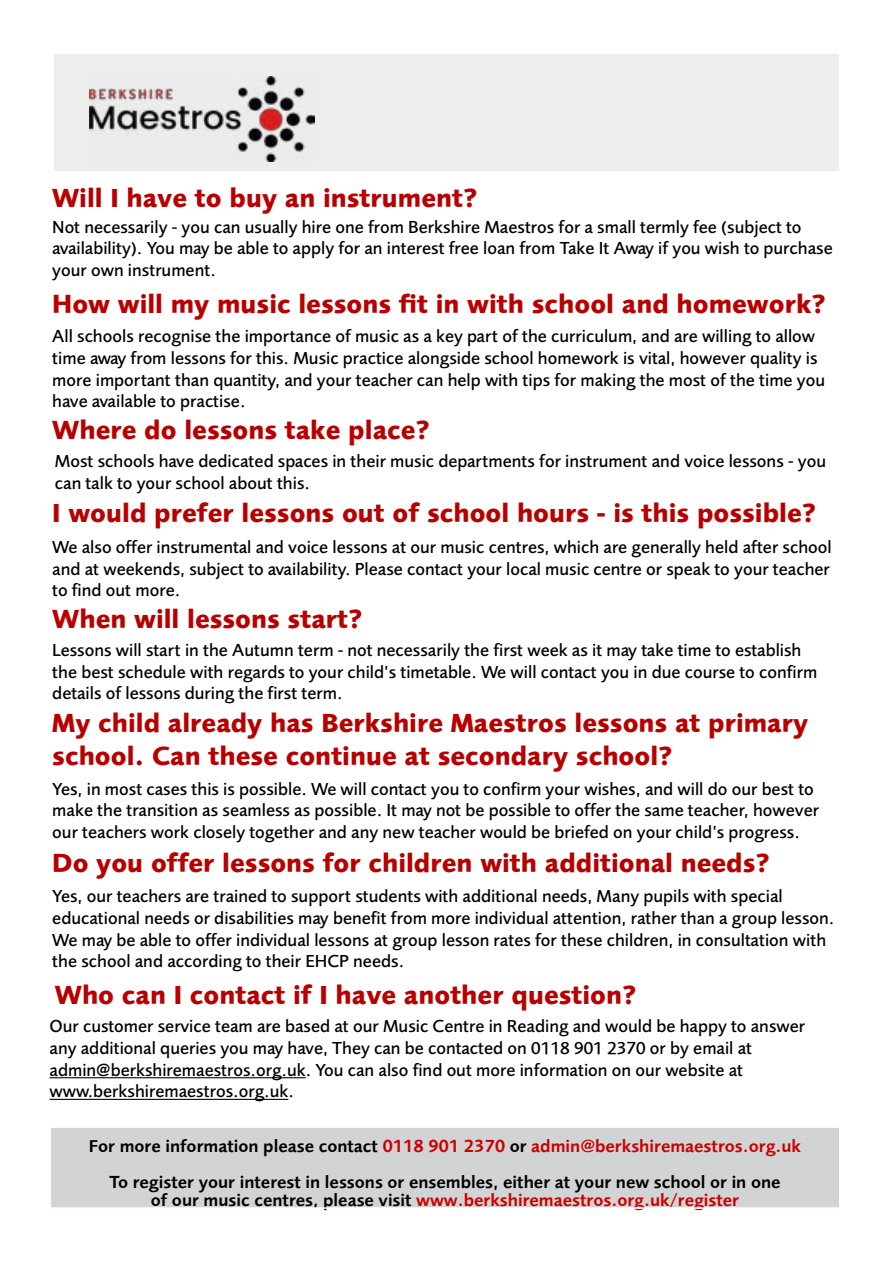
<style>
.page{position:relative;width:893px;height:1263px;background:#fff}
.page>*{position:absolute;margin:0;border:0;box-sizing:border-box;transform-origin:0 0}
.t1{font:700 27px/32.4px "Foundry Sans";color:#b80000}
.t2{font:500 18px/21.6px "Foundry Sans";color:#000}
.t3{font:600 18px/36px "Foundry Sans";color:#000;text-align:center}
.t4{font:600 18px "Foundry Sans";color:#ca0000}
.s1{color:#ca0000}
.s2{color:#000}
</style>
<div class="page">
<hr style="left:50px;top:1077px;width:256px;height:1px;background:#000">
<hr style="left:50px;top:1099px;width:238px;height:1px;background:#000">
<div style="left:54px;top:54px;width:785px;height:116px;background:#ededed"></div>
<img style="left:89px;top:77px;width:226px;height:85px">
<div style="left:50px;top:1127px;width:790px;height:81px;background:#d1d3d4"></div>
<div style="left:50px;top:1126px;width:790px;height:83px;border:2px solid #fff"></div>
<h1 class="t1" style="left:52px;top:181px;width:427px">Will I have to buy an instrument?</h1>
<p class="t2" style="left:52px;top:216px;width:782px">Not necessarily - you can usually hire one from Berkshire Maestros for a small termly fee (subject to availability). You may be able to apply for an interest free loan from Take It Away if you wish to purchase your own instrument.</p>
<h1 class="t1" style="left:52px;top:288px;width:775px">How will my music lessons fit in with school and homework?</h1>
<p class="t2" style="left:52px;top:326px;width:774px">All schools recognise the importance of music as a key part of the curriculum, and are willing to allow time away from lessons for this. Music practice alongside school homework is vital, however quality is more important than quantity, and your teacher can help with tips for making the most of the time you have available to practise.</p>
<h1 class="t1" style="left:52px;top:413px;width:379px">Where do lessons take place?</h1>
<p class="t2" style="left:55px;top:450px;width:773px">Most schools have dedicated spaces in their music departments for instrument and voice lessons - you can talk to your school about this.</p>
<h1 class="t1" style="left:52px;top:497px;width:765px">I would prefer lessons out of school hours - is this possible?</h1>
<p class="t2" style="left:52px;top:536px;width:781px;text-align:justify">We also offer instrumental and voice lessons at our music centres, which are generally held after school and at weekends, subject to availability. Please contact your local music centre or speak to your teacher to find out more.</p>
<h1 class="t1" style="left:52px;top:602px;width:312px">When will lessons start?</h1>
<p class="t2" style="left:52px;top:639px;width:766px">Lessons will start in the Autumn term - not necessarily the first week as it may take time to establish the best schedule with regards to your child’s timetable. We will contact you in due course to confirm details of lessons during the first term.</p>
<h1 class="t1" style="left:52px;top:707px;width:757px">My child already has Berkshire Maestros lessons at primary school. Can these continue at secondary school?</h1>
<p class="t2" style="left:52px;top:778px;width:768px">Yes, in most cases this is possible. We will contact you to confirm your wishes, and will do our best to make the transition as seamless as possible. It may not be possible to offer the same teacher, however our teachers work closely together and any new teacher would be briefed on your child’s progress.</p>
<h1 class="t1" style="left:52px;top:846px;width:719px">Do you offer lessons for children with additional needs?</h1>
<p class="t2" style="left:52px;top:885px;width:784px">Yes, our teachers are trained to support students with additional needs, Many pupils with special educational needs or disabilities may benefit from more individual attention, rather than a group lesson.<br>We may be able to offer individual lessons at group lesson rates for these children, in consultation with the school and according to their EHCP needs.</p>
<h1 class="t1" style="left:55px;top:978px;width:583px">Who can I contact if I have another question?</h1>
<p class="t2" style="left:50px;top:1015px;width:757px">Our customer service team are based at our Music Centre in Reading and would be happy to answer any additional queries you may have, They can be contacted on 0118 901 2370 or by email at admin@berkshiremaestros.org.uk. You can also find out more information on our website at www.berkshiremaestros.org.uk.</p>
<p class="t3" style="left:89px;top:1128px;width:714px">For more information please contact <span class="s1">0118 901 2370</span> or <span class="s1">admin@berkshiremaestros.org.uk<br></span>To register your interest in lessons or ensembles, either at your new school or in one</p>
<p class="t4" style="left:151px;top:1190px;width:590px"><span class="s2">of our music centres, please visit</span> www.berkshiremaestros.org.uk/register</p>
</div>
